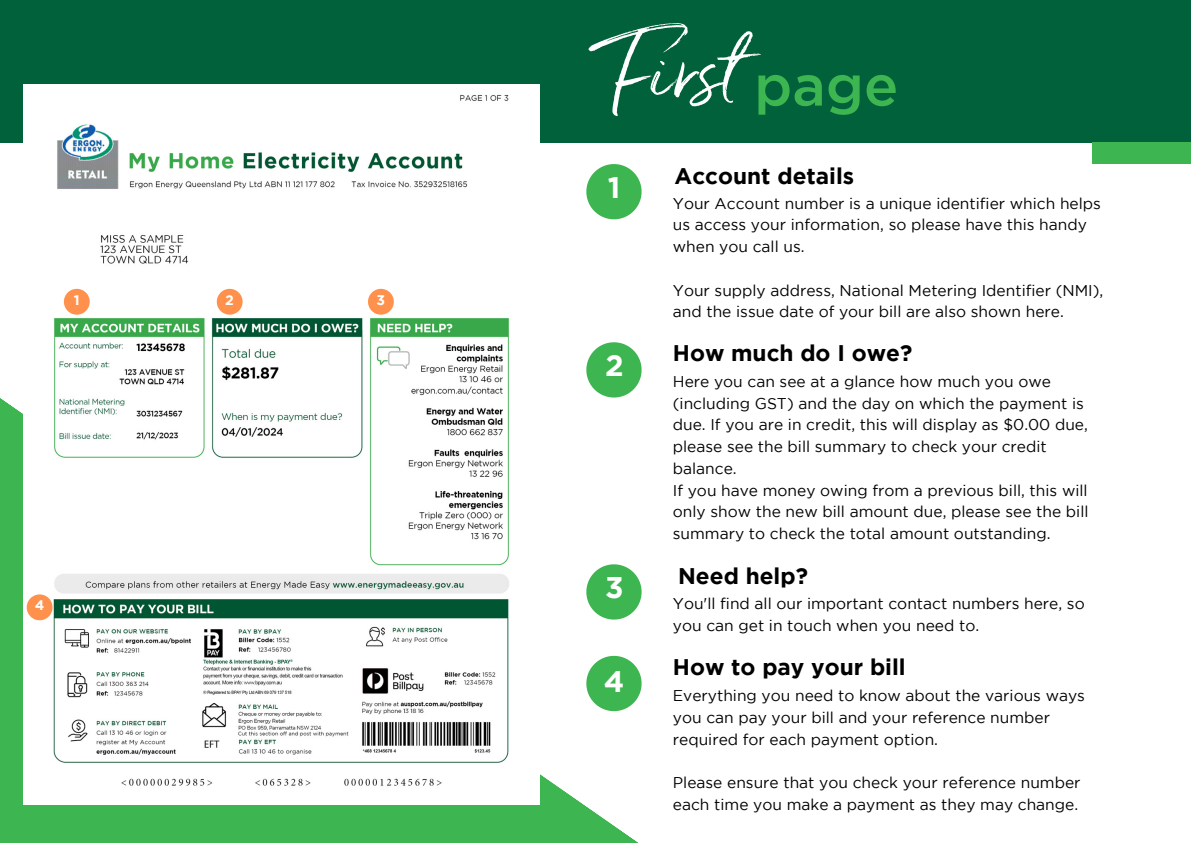
<style>
.page{position:relative;width:1191px;height:843px;background:#fff}
.page>*{position:absolute;margin:0;border:0;box-sizing:border-box;transform-origin:0 0}
.t1{font:97.2px "Serendipity Wide";color:#fff}
.t2{font:500 56.9px "Gotham";color:#3db550}
.t3{font:700 29.8px "Gotham";color:#fff}
.t4{font:700 22.6px "Gotham";color:#000}
.t5{font:15.5px/21.7px "Gotham";color:#000}
.t6{font:700 13.9px "Gotham";color:#fff}
</style>
<div class="page">
<div style="left:0;top:0;width:1190px;height:142px;background:#00613b"></div>
<svg style="left:0;top:104px;width:674px;height:738px"></svg>
<img style="left:24px;top:84px;width:515px;height:720px">
<div style="left:1091px;top:142px;width:99px;height:22px;background:#3db550"></div>
<svg style="left:64px;top:289px;width:26px;height:25px"></svg>
<svg style="left:217px;top:289px;width:25px;height:25px"></svg>
<svg style="left:368px;top:289px;width:26px;height:25px"></svg>
<svg style="left:27px;top:594px;width:26px;height:26px"></svg>
<svg style="left:586px;top:164px;width:55px;height:55px"></svg>
<svg style="left:586px;top:342px;width:55px;height:55px"></svg>
<svg style="left:586px;top:564px;width:55px;height:55px"></svg>
<svg style="left:586px;top:655px;width:55px;height:56px"></svg>
<p class="t6" style="left:74px;top:294px;width:7px">1</p>
<p class="t6" style="left:225px;top:294px;width:10px">2</p>
<p class="t6" style="left:376px;top:294px;width:10px">3</p>
<p class="t6" style="left:35px;top:600px;width:11px">4</p>
<p class="t1" style="left:593px;top:9px;width:144px">First</p>
<p class="t2" style="left:754px;top:64px;width:146px">page</p>
<p class="t3" style="left:607px;top:176px;width:14px">1</p>
<p class="t3" style="left:605px;top:354px;width:20px">2</p>
<p class="t3" style="left:605px;top:576px;width:20px">3</p>
<p class="t3" style="left:604px;top:669px;width:22px">4</p>
<p class="t4" style="left:674px;top:167px;width:181px">Account details</p>
<p class="t5" style="left:672px;top:193px;width:429px">Your Account number is a unique identifier which helps</p>
<p class="t5" style="left:672px;top:215px;width:415px">us access your information, so please have this handy when you call us.</p>
<p class="t5" style="left:672px;top:280px;width:432px">Your supply address, National Metering Identifier (NMI),</p>
<p class="t5" style="left:672px;top:302px;width:392px">and the issue date of your bill are also shown here.</p>
<p class="t4" style="left:672px;top:345px;width:241px">How much do I owe?</p>
<p class="t5" style="left:672px;top:371px;width:416px">Here you can see at a glance how much you owe (including GST) and the day on which the payment is due. If you are in credit, this will display as $0.00 due, please see the bill summary to check your credit balance.</p>
<p class="t5" style="left:672px;top:480px;width:417px;text-align:justify">If you have money owing from a previous bill, this will only show the new bill amount due, please see the bill summary to check the total amount outstanding.</p>
<p class="t4" style="left:678px;top:567px;width:131px">Need help?</p>
<p class="t5" style="left:672px;top:593px;width:413px">You'll find all our important contact numbers here, so</p>
<p class="t5" style="left:672px;top:615px;width:308px">you can get in touch when you need to.</p>
<p class="t4" style="left:672px;top:658px;width:234px">How to pay your bill</p>
<p class="t5" style="left:672px;top:685px;width:413px">Everything you need to know about the various ways you can pay your bill and your reference number required for each payment option.</p>
<p class="t5" style="left:672px;top:772px;width:409px">Please ensure that you check your reference number each time you make a payment as they may change.</p>
</div>
